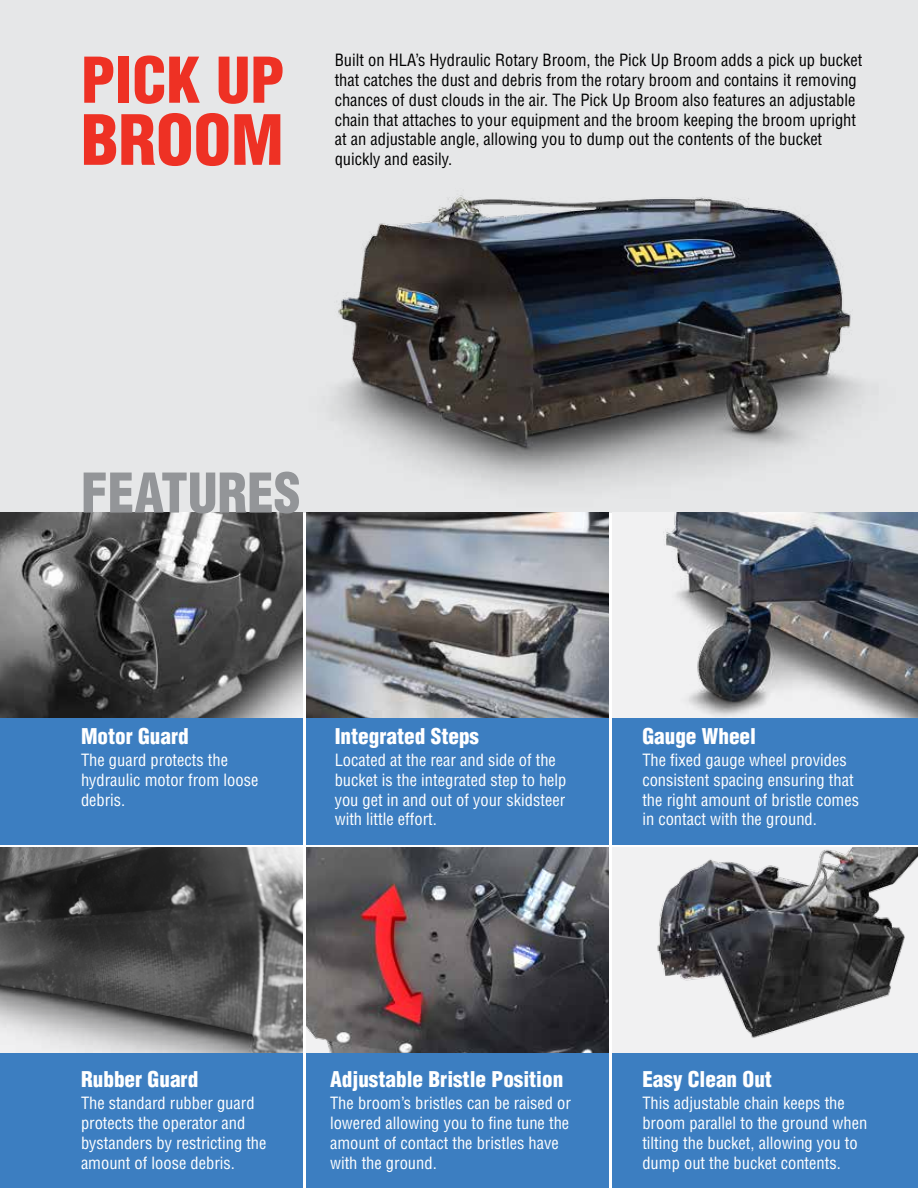
<style>
.page{position:relative;width:918px;height:1188px;background:#fff}
.page>*{position:absolute;margin:0;border:0;box-sizing:border-box;transform-origin:0 0}
.t1{font:900 condensed 67.5px "Helvetica";color:#ee3124}
.t2{font:900 condensed 61.5px "Helvetica";color:#ee3124}
.t3{font:900 condensed 53.4px "Helvetica";color:#939598}
.t4{font:900 condensed 21.15px "Helvetica";color:#fff}
.t5{font:condensed 16.5px/19.8px "Helvetica";color:#fff}
.t6{font:condensed 16.5px/19.8px "Helvetica";color:#000}
</style>
<div class="page">
<div style="left:0;top:0;width:918px;height:513px;background:#e6e7e8"></div>
<img style="left:214px;top:195px;width:704px;height:382px">
<div style="left:613px;top:718px;width:305px;height:127px;background:#3c7ec1"></div>
<div style="left:613px;top:1053px;width:305px;height:135px;background:#3c7ec1"></div>
<div style="left:306px;top:1053px;width:303px;height:135px;background:#3c7ec1"></div>
<div style="left:0;top:1053px;width:302px;height:135px;background:#3c7ec1"></div>
<div style="left:306px;top:718px;width:303px;height:127px;background:#3c7ec1"></div>
<div style="left:0;top:718px;width:302px;height:127px;background:#3c7ec1"></div>
<img style="left:613px;top:513px;width:305px;height:205px">
<img style="left:613px;top:848px;width:305px;height:205px">
<img style="left:306px;top:848px;width:303px;height:205px">
<img style="left:0;top:848px;width:302px;height:205px">
<img style="left:306px;top:513px;width:303px;height:205px">
<img style="left:0;top:513px;width:302px;height:205px">
<h2 class="t2" style="left:81px;top:41px;width:205px">PICK UP</h2>
<h1 class="t1" style="left:81px;top:97px;width:204px">BROOM</h1>
<p class="t6" style="left:335px;top:50px;width:529px">Built on HLA’s Hydraulic Rotary Broom, the Pick Up Broom adds a pick up bucket that catches the dust and debris from the rotary broom and contains it removing chances of dust clouds in the air. The Pick Up Broom also features an adjustable chain that attaches to your equipment and the broom keeping the broom upright at an adjustable angle, allowing you to dump out the contents of the bucket quickly and easily.</p>
<h3 class="t3" style="left:81px;top:459px;width:221px">FEATURES</h3>
<p class="t4" style="left:81px;top:723px;width:109px">Motor Guard</p>
<p class="t4" style="left:642px;top:723px;width:115px">Gauge Wheel</p>
<p class="t4" style="left:335px;top:723px;width:146px">Integrated Steps</p>
<p class="t5" style="left:81px;top:750px;width:179px">The guard protects the hydraulic motor from loose debris.</p>
<p class="t5" style="left:335px;top:750px;width:233px">Located at the rear and side of the bucket is the integrated step to help you get in and out of your skidsteer with little effort.</p>
<p class="t5" style="left:642px;top:750px;width:218px">The fixed gauge wheel provides consistent spacing ensuring that the right amount of bristle comes in contact with the ground.</p>
<p class="t4" style="left:81px;top:1066px;width:119px">Rubber Guard</p>
<p class="t4" style="left:642px;top:1066px;width:131px">Easy Clean Out</p>
<p class="t4" style="left:330px;top:1066px;width:235px">Adjustable Bristle Position</p>
<p class="t5" style="left:81px;top:1093px;width:187px">The standard rubber guard protects the operator and bystanders by restricting the amount of loose debris.</p>
<p class="t5" style="left:330px;top:1093px;width:242px">The broom’s bristles can be raised or lowered allowing you to fine tune the amount of contact the bristles have with the ground.</p>
<p class="t5" style="left:642px;top:1093px;width:226px">This adjustable chain keeps the broom parallel to the ground when tilting the bucket, allowing you to dump out the bucket contents.</p>
</div>
